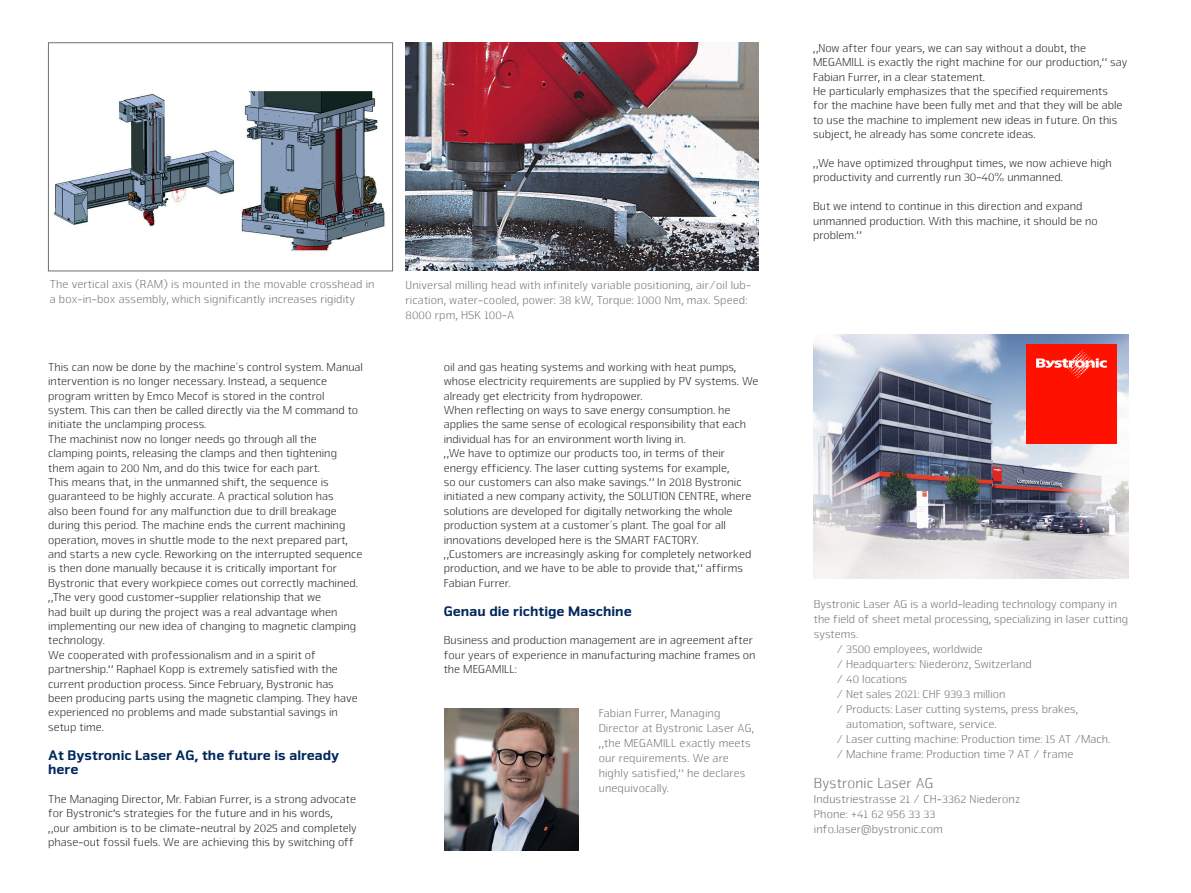
<style>
.page{position:relative;width:1191px;height:893px;background:#fff}
.page>*{position:absolute;margin:0;border:0;box-sizing:border-box;transform-origin:0 0}
.t1{font:300 15px "Nuri CE";letter-spacing:.01em;color:#6f7178}
.t2{font:900 14.4px/14.4px "Nuri Pro";color:#00265a}
.t3{font:300 12px/14.4px "Nuri Pro";color:#231f20}
.t4{font:300 12px/15px "Nuri Pro";color:#6f7178}
.t5{font:300 12px/15px "Nuri CE";letter-spacing:.01em;color:#6f7178}
</style>
<div class="page">
<img style="left:444px;top:708px;width:135px;height:142px">
<img style="left:54px;top:91px;width:331px;height:161px">
<div style="left:48px;top:43px;width:345px;height:228px;border:1px solid #6f7178"></div>
<img style="left:406px;top:43px;width:352px;height:228px">
<img style="left:814px;top:334px;width:314px;height:245px">
<img style="left:1026px;top:344px;width:90px;height:100px">
<p class="t4" style="left:50px;top:277px;width:326px">The vertical axis (RAM) is mounted in the movable crosshead in a box-in-box assembly, which significantly increases rigidity</p>
<p class="t4" style="left:405px;top:277px;width:347px">Universal milling head with infinitely variable positioning, air/oil lub&shy;rication, water-cooled, power: 38 kW, Torque: 1000 Nm, max. Speed:<br>8000 rpm, HSK 100-A</p>
<p class="t3" style="left:48px;top:360px;width:316px">This can now be done by the machine´s control system. Manual intervention is no longer necessary. Instead, a sequence program written by Emco Mecof is stored in the control system. This can then be called directly via the M command to initiate the unclamping process.<br>The machinist now no longer needs go through all the clamping points, releasing the clamps and then tightening them again to 200 Nm, and do this twice for each part.<br>This means that, in the unmanned shift, the sequence is guaranteed to be highly accurate. A practical solution has<br>also been found for any malfunction due to drill breakage during this period. The machine ends the current machining operation, moves in shuttle mode to the next prepared part, and starts a new cycle. Reworking on the interrupted sequence is then done manually because it is critically important for Bystronic that every workpiece comes out correctly machined. „The very good customer-supplier relationship that we<br>had built up during the project was a real advantage when implementing our new idea of changing to magnetic clamping technology.<br>We cooperated with professionalism and in a spirit of partnership.“ Raphael Kopp is extremely satisfied with the current production process. Since February, Bystronic has<br>been producing parts using the magnetic clamping. They have experienced no problems and made substantial savings in setup time.</p>
<p class="t2" style="left:48px;top:748px;width:293px">At Bystronic Laser AG, the future is already here</p>
<p class="t3" style="left:48px;top:792px;width:310px">The Managing Director, Mr. Fabian Furrer, is a strong advocate for Bystronic‘s strategies for the future and in his words, „our ambition is to be climate-neutral by 2025 and completely phase-out fossil fuels. We are achieving this by switching off</p>
<p class="t3" style="left:444px;top:360px;width:316px">oil and gas heating systems and working with heat pumps, whose electricity requirements are supplied by PV systems. We already get electricity from hydropower.<br>When reflecting on ways to save energy consumption. he applies the same sense of ecological responsibility that each individual has for an environment worth living in.<br>„We have to optimize our products too, in terms of their energy efficiency. The laser cutting systems for example,<br>so our customers can also make savings.“ In 2018 Bystronic initiated a new company activity, the SOLUTION CENTRE, where solutions are developed for digitally networking the whole production system at a customer´s plant. The goal for all innovations developed here is the SMART FACTORY. „Customers are increasingly asking for completely networked production, and we have to be able to provide that,“ affirms Fabian Furrer.</p>
<p class="t2" style="left:444px;top:604px;width:189px">Genau die richtige Maschine</p>
<p class="t3" style="left:444px;top:633px;width:313px">Business and production management are in agreement after four years of experience in manufacturing machine frames on the MEGAMILL:</p>
<p class="t4" style="left:598px;top:706px;width:157px">Fabian Furrer, Managing<br>Director at Bystronic Laser AG, „the MEGAMILL exactly meets our requirements. We are highly satisfied,“ he declares unequivocally.</p>
<p class="t3" style="left:813px;top:41px;width:316px">„Now after four years, we can say without a doubt, the MEGAMILL is exactly the right machine for our production,“ say Fabian Furrer, in a clear statement.<br>He particularly emphasizes that the specified requirements<br>for the machine have been fully met and that they will be able to use the machine to implement new ideas in future. On this subject, he already has some concrete ideas.</p>
<p class="t3" style="left:813px;top:156px;width:300px">„We have optimized throughput times, we now achieve high productivity and currently run 30-40% unmanned.</p>
<p class="t3" style="left:813px;top:199px;width:286px">But we intend to continue in this direction and expand unmanned production. With this machine, it should be no problem.“</p>
<p class="t4" style="left:814px;top:597px;width:305px">Bystronic Laser AG is a world-leading technology company in</p>
<p class="t4" style="left:814px;top:612px;width:316px">the field of sheet metal processing, specializing in laser cutting</p>
<p class="t4" style="left:814px;top:627px;width:46px">systems.</p>
<p class="t4" style="left:836px;top:642px;width:148px">/ 3500 employees, worldwide</p>
<p class="t4" style="left:836px;top:657px;width:197px">/ Headquarters: Niederönz, Switzerland</p>
<p class="t4" style="left:836px;top:672px;width:72px">/ 40 locations</p>
<p class="t4" style="left:836px;top:687px;width:171px">/ Net sales 2021: CHF 939.3 million</p>
<p class="t4" style="left:836px;top:702px;width:243px">/ Products: Laser cutting systems, press brakes,</p>
<p class="t4" style="left:846px;top:717px;width:152px">automation, software, service.</p>
<p class="t4" style="left:836px;top:732px;width:275px">/ Laser cutting machine: Production time: 15 AT /Mach.</p>
<p class="t4" style="left:836px;top:747px;width:238px">/ Machine frame: Production time 7 AT / frame</p>
<p class="t1" style="left:814px;top:774px;width:121px">Bystronic Laser AG</p>
<p class="t5" style="left:814px;top:792px;width:208px">Industriestrasse 21 / CH-3362 Niederönz<br>Phone: +41 62 956 33 33 info.laser@bystronic.com</p>
</div>
